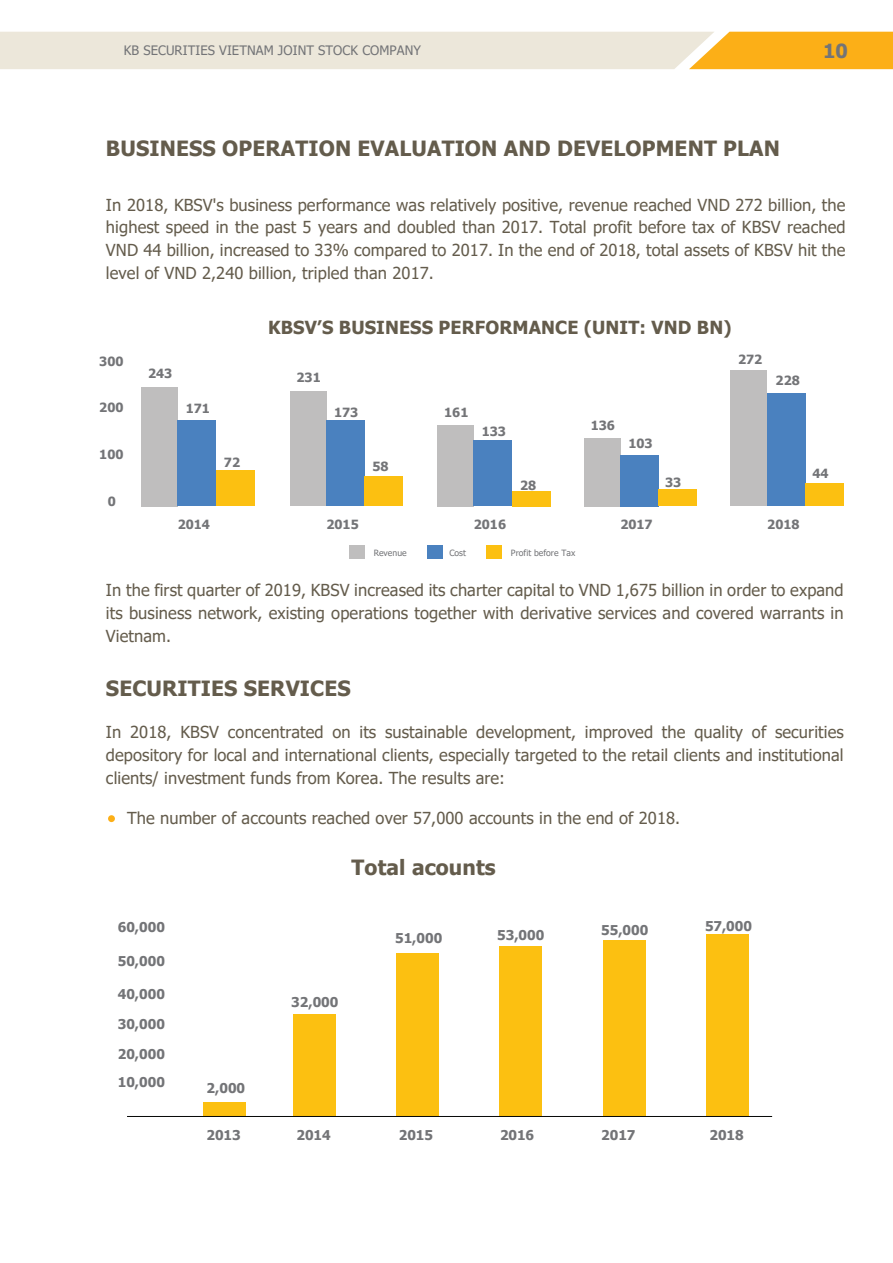
<style>
.page{position:relative;width:893px;height:1263px;background:#fff}
.page>*{position:absolute;margin:0;border:0;box-sizing:border-box;transform-origin:0 0}
.t1{font:700 21px "Tahoma";letter-spacing:.005em;color:#645c4c}
.t2{font:700 19.5px "Tahoma";color:#737477}
.t3{font:700 18px "Tahoma";letter-spacing:.005em;color:#645c4c}
.t4{font:16.5px/22.8px "Tahoma";letter-spacing:.005em;color:#645c4c;text-align:justify}
.t5{font:700 13.5px/28.3px "Tahoma";color:#737477}
.t6{font:13.05px "Tahoma";letter-spacing:.005em;color:#737477}
.t7{font:700 12.75px "Tahoma";color:#737477}
.t8{font:8.55px "Tahoma";letter-spacing:.005em;color:#737477}
</style>
<div class="page">
<svg style="left:0;top:32px;width:893px;height:37px"></svg>
<div style="left:141px;top:387px;width:37px;height:119px;background:#bfbebe"></div>
<div style="left:178px;top:420px;width:38px;height:86px;background:#4a81bf"></div>
<div style="left:216px;top:470px;width:38px;height:36px;background:#fcc011"></div>
<div style="left:349px;top:546px;width:16px;height:13px;background:#bfbebe"></div>
<div style="left:427px;top:546px;width:16px;height:13px;background:#4a81bf"></div>
<div style="left:486px;top:546px;width:16px;height:13px;background:#fcc011"></div>
<div style="left:290px;top:391px;width:36px;height:115px;background:#bfbebe"></div>
<div style="left:326px;top:420px;width:39px;height:86px;background:#4a81bf"></div>
<div style="left:365px;top:477px;width:38px;height:29px;background:#fcc011"></div>
<div style="left:731px;top:370px;width:36px;height:136px;background:#bfbebe"></div>
<div style="left:767px;top:393px;width:39px;height:113px;background:#4a81bf"></div>
<div style="left:806px;top:484px;width:38px;height:22px;background:#fcc011"></div>
<div style="left:584px;top:438px;width:36px;height:68px;background:#bfbebe"></div>
<div style="left:620px;top:455px;width:39px;height:51px;background:#4a81bf"></div>
<div style="left:659px;top:489px;width:38px;height:17px;background:#fcc011"></div>
<div style="left:437px;top:425px;width:37px;height:81px;background:#bfbebe"></div>
<div style="left:474px;top:440px;width:38px;height:66px;background:#4a81bf"></div>
<div style="left:512px;top:491px;width:38px;height:15px;background:#fcc011"></div>
<div style="left:108px;top:815px;width:7px;height:7px;background:#fcaf17;border-radius:50%"></div>
<div style="left:706px;top:933px;width:43px;height:183px;background:#fcc011"></div>
<div style="left:603px;top:940px;width:42px;height:176px;background:#fcc011"></div>
<div style="left:499px;top:946px;width:43px;height:170px;background:#fcc011"></div>
<div style="left:396px;top:953px;width:43px;height:163px;background:#fcc011"></div>
<div style="left:293px;top:1014px;width:43px;height:102px;background:#fcc011"></div>
<div style="left:204px;top:1102px;width:42px;height:14px;background:#fcc011"></div>
<hr style="left:127px;top:1116px;width:645px;height:1px;background:#070807">
<p class="t6" style="left:124px;top:42px;width:299px">KB SECURITIES VIETNAM JOINT STOCK COMPANY</p>
<p class="t2" style="left:823px;top:37px;width:26px">10</p>
<p class="t1" style="left:106px;top:133px;width:675px">BUSINESS OPERATION EVALUATION AND DEVELOPMENT PLAN</p>
<p class="t4" style="left:106px;top:194px;width:741px">In 2018, KBSV's business performance was relatively positive, revenue reached VND 272 billion, the highest speed in the past 5 years and doubled than 2017. Total profit before tax of KBSV reached VND 44 billion, increased to 33% compared to 2017. In the end of 2018, total assets of KBSV hit the level of VND 2,240 billion, tripled than 2017.</p>
<p class="t7" style="left:99px;top:352px;width:26px">300</p>
<p class="t7" style="left:99px;top:398px;width:26px">200</p>
<p class="t7" style="left:99px;top:446px;width:26px">100</p>
<p class="t7" style="left:108px;top:493px;width:10px">0</p>
<p class="t7" style="left:148px;top:364px;width:26px">243</p>
<p class="t7" style="left:186px;top:400px;width:26px">171</p>
<p class="t7" style="left:224px;top:453px;width:18px">72</p>
<p class="t3" style="left:268px;top:315px;width:465px">KBSV’S BUSINESS PERFORMANCE (UNIT: VND BN)</p>
<p class="t7" style="left:296px;top:368px;width:26px">231</p>
<p class="t7" style="left:738px;top:351px;width:26px">272</p>
<p class="t7" style="left:334px;top:404px;width:26px">173</p>
<p class="t7" style="left:372px;top:457px;width:18px">58</p>
<p class="t7" style="left:444px;top:404px;width:26px">161</p>
<p class="t7" style="left:482px;top:422px;width:26px">133</p>
<p class="t7" style="left:520px;top:476px;width:18px">28</p>
<p class="t7" style="left:591px;top:416px;width:26px">136</p>
<p class="t7" style="left:628px;top:434px;width:26px">103</p>
<p class="t7" style="left:665px;top:473px;width:18px">33</p>
<p class="t7" style="left:776px;top:372px;width:26px">228</p>
<p class="t7" style="left:178px;top:515px;width:34px">2014</p>
<p class="t7" style="left:326px;top:515px;width:34px">2015</p>
<p class="t7" style="left:474px;top:515px;width:34px">2016</p>
<p class="t7" style="left:620px;top:515px;width:34px">2017</p>
<p class="t7" style="left:767px;top:515px;width:34px">2018</p>
<p class="t8" style="left:374px;top:547px;width:35px">Revenue</p>
<p class="t8" style="left:449px;top:547px;width:18px">Cost</p>
<p class="t8" style="left:511px;top:547px;width:66px">Profit before Tax</p>
<p class="t7" style="left:812px;top:464px;width:18px">44</p>
<p class="t4" style="left:106px;top:580px;width:739px">In the first quarter of 2019, KBSV increased its charter capital to VND 1,675 billion in order to expand its business network, existing operations together with derivative services and covered warrants in Vietnam.</p>
<p class="t1" style="left:106px;top:673px;width:246px">SECURITIES SERVICES</p>
<p class="t4" style="left:106px;top:721px;width:739px">In 2018, KBSV concentrated on its sustainable development, improved the quality of securities depository for local and international clients, especially targeted to the retail clients and institutional clients/ investment funds from Korea. The results are:</p>
<p class="t4" style="left:127px;top:808px;width:555px">The number of accounts reached over 57,000 accounts in the end of 2018.</p>
<p class="t5" style="left:118px;top:913px;width:49px">60,000</p>
<p class="t5" style="left:118px;top:947px;width:49px">50,000</p>
<p class="t5" style="left:118px;top:980px;width:49px">40,000</p>
<p class="t5" style="left:118px;top:1010px;width:49px">30,000</p>
<p class="t5" style="left:118px;top:1040px;width:49px">20,000<br>10,000</p>
<p class="t1" style="left:352px;top:852px;width:146px">Total acounts</p>
<p class="t5" style="left:291px;top:988px;width:49px">32,000</p>
<p class="t5" style="left:395px;top:924px;width:49px">51,000</p>
<p class="t5" style="left:497px;top:921px;width:49px">53,000</p>
<p class="t5" style="left:601px;top:916px;width:49px">55,000</p>
<p class="t5" style="left:705px;top:912px;width:49px">57,000</p>
<p class="t5" style="left:207px;top:1075px;width:40px">2,000</p>
<p class="t5" style="left:207px;top:1121px;width:36px">2013</p>
<p class="t5" style="left:296px;top:1121px;width:36px">2014</p>
<p class="t5" style="left:399px;top:1121px;width:36px">2015</p>
<p class="t5" style="left:500px;top:1121px;width:36px">2016</p>
<p class="t5" style="left:601px;top:1121px;width:36px">2017</p>
<p class="t5" style="left:709px;top:1121px;width:36px">2018</p>
</div>
